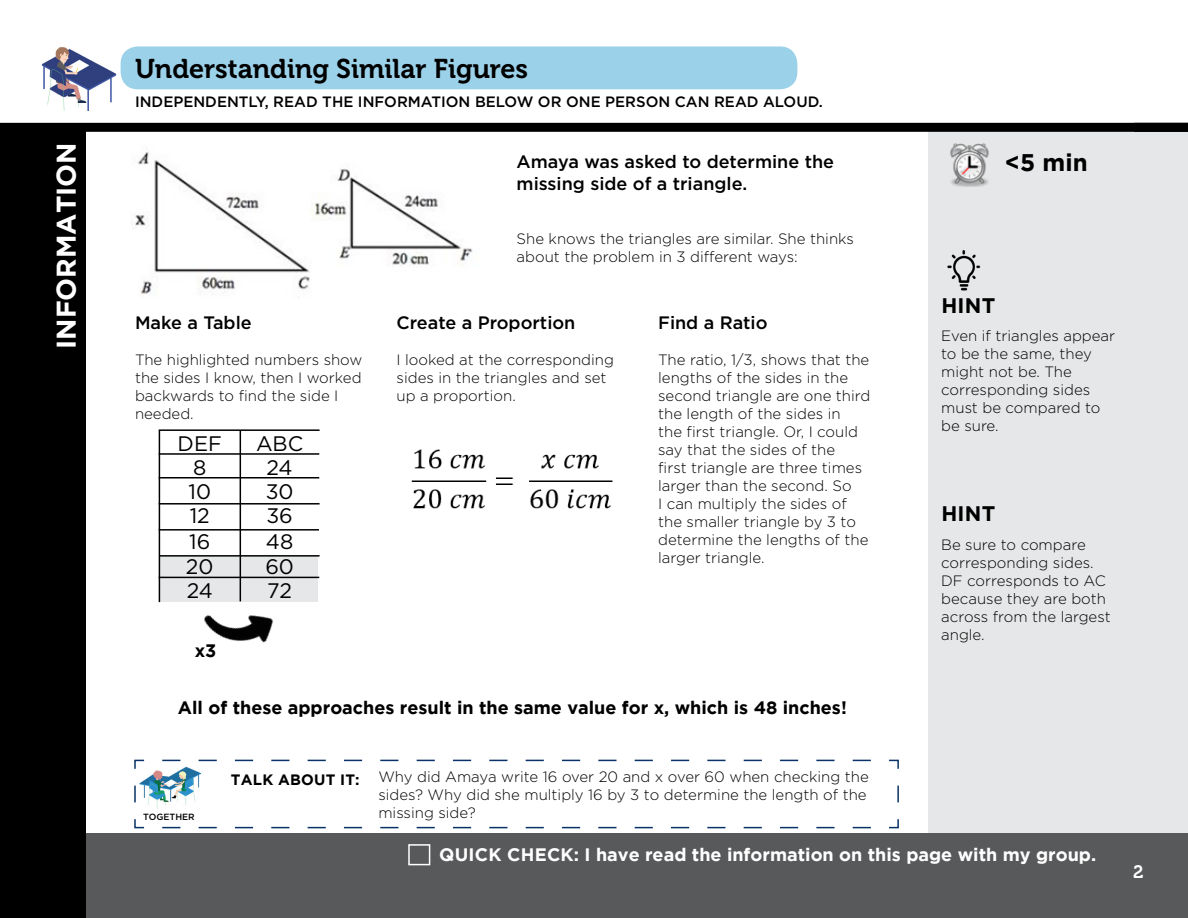
<style>
.page{position:relative;width:1188px;height:918px;background:#fff}
.page>*{position:absolute;margin:0;border:0;box-sizing:border-box;transform-origin:0 0}
.t1{font:27px "Museo 700";color:#000}
.t2{font:700 27px "Gotham";color:#fff}
.t3{font:700 24px "Gotham";color:#000}
.t4{font:21px/24.5px "Gotham";color:#000;text-align:center}
.t5{font:700 21px "Gotham";letter-spacing:.015em;color:#000}
.t6{font:500 18px/21.6px "Gotham";color:#000}
.t7{font:700 18px "Gotham";color:#000}
.t8{font:700 18px "Gotham";color:#fff}
.t9{font:18px "Museo 700";color:#fff}
.t10{font:300 15px/18px "Gotham";color:#000}
.t11{font:500 15px "Gotham";color:#000}
.t12{font:700 15px "Gotham";letter-spacing:.015em;color:#000}
.t13{font:500 9px "Gotham";color:#000}
</style>
<div class="page">
<div style="left:0;top:833px;width:1188px;height:85px;background:#58595b"></div>
<div style="left:929px;top:127px;width:259px;height:706px;background:#e6e7e8"></div>
<div style="left:121px;top:47px;width:676px;height:42px;background:#9bd1e9;border-radius:16px"></div>
<div style="left:121px;top:46px;width:676px;height:43px;border:2px solid #2199ce;border-radius:16px"></div>
<img style="left:41px;top:47px;width:76px;height:64px">
<div style="left:0;top:124px;width:85px;height:794px;background:#000"></div>
<div style="left:0;top:123px;width:1188px;height:9px;background:#000"></div>
<svg style="left:134px;top:759px;width:765px;height:70px"></svg>
<img style="left:950px;top:143px;width:39px;height:44px">
<img style="left:947px;top:251px;width:34px;height:40px">
<div style="left:408px;top:844px;width:22px;height:21px;border:2px solid #fff"></div>
<img style="left:132px;top:148px;width:341px;height:150px">
<img style="left:204px;top:615px;width:69px;height:28px">
<img style="left:411px;top:449px;width:202px;height:60px">
<div style="left:160px;top:556px;width:158px;height:46px;background:#e6e7e8"></div>
<hr style="left:159px;top:431px;width:1px;height:171px;background:#000">
<hr style="left:159px;top:429px;width:161px;height:2px;background:#000">
<hr style="left:159px;top:453px;width:160px;height:2px;background:#000">
<hr style="left:159px;top:477px;width:160px;height:2px;background:#000">
<hr style="left:159px;top:503px;width:161px;height:2px;background:#000">
<hr style="left:159px;top:529px;width:160px;height:2px;background:#000">
<hr style="left:159px;top:555px;width:161px;height:2px;background:#000">
<hr style="left:159px;top:577px;width:160px;height:1px;background:#000">
<hr style="left:240px;top:430px;width:1px;height:171px;background:#000">
<img style="left:140px;top:766px;width:61px;height:42px">
<h1 class="t2" style="left:51px;top:349px;width:208px;rotate:-90deg">INFORMATION</h1>
<h1 class="t1" style="left:135px;top:54px;width:395px">Understanding Similar Figures</h1>
<p class="t11" style="left:135px;top:92px;width:689px">INDEPENDENTLY, READ THE INFORMATION BELOW OR ONE PERSON CAN READ ALOUD.</p>
<p class="t6" style="left:517px;top:151px;width:319px">Amaya was asked to determine the missing side of a triangle.</p>
<p class="t6" style="left:135px;top:311px;width:118px">Make a Table</p>
<p class="t10" style="left:135px;top:350px;width:229px">The highlighted numbers show the sides I know, then I worked backwards to find the side I needed.</p>
<h3 class="t4" style="left:178px;top:431px;width:46px">DEF<br>8<br>10<br>12<br>16<br>20<br>24</h3>
<h3 class="t4" style="left:256px;top:431px;width:49px">ABC<br>24<br>30<br>36<br>48<br>60<br>72</h3>
<p class="t7" style="left:195px;top:640px;width:23px">x3</p>
<p class="t10" style="left:517px;top:229px;width:339px">She knows the triangles are similar. She thinks about the problem in 3 different ways:</p>
<p class="t6" style="left:397px;top:311px;width:180px">Create a Proportion</p>
<p class="t10" style="left:397px;top:350px;width:219px">I looked at the corresponding sides in the triangles and set up a proportion.</p>
<p class="t6" style="left:658px;top:311px;width:111px">Find a Ratio</p>
<p class="t10" style="left:658px;top:350px;width:214px">The ratio, 1/3, shows that the lengths of the sides in the second triangle are one third the length of the sides in<br>the first triangle. Or, I could say that the sides of the<br>first triangle are three times larger than the second. So<br>I can multiply the sides of the smaller triangle by 3 to determine the lengths of the larger triangle.</p>
<p class="t7" style="left:178px;top:697px;width:670px">All of these approaches result in the same value for x, which is 48 inches!</p>
<h2 class="t3" style="left:1005px;top:149px;width:84px">&lt;5 min</h2>
<h3 class="t5" style="left:941px;top:293px;width:56px">HINT</h3>
<p class="t10" style="left:941px;top:327px;width:175px">Even if triangles appear to be the same, they might not be. The corresponding sides must be compared to be sure.</p>
<h3 class="t5" style="left:941px;top:501px;width:56px">HINT</h3>
<p class="t10" style="left:941px;top:535px;width:171px">Be sure to compare corresponding sides.<br>DF corresponds to AC because they are both across from the largest angle.</p>
<p class="t12" style="left:231px;top:771px;width:130px">TALK ABOUT IT:</p>
<p class="t10" style="left:378px;top:768px;width:492px">Why did Amaya write 16 over 20 and x over 60 when checking the sides? Why did she multiply 16 by 3 to determine the length of the</p>
<p class="t13" style="left:143px;top:811px;width:53px">TOGETHER</p>
<p class="t10" style="left:378px;top:804px;width:99px">missing side?</p>
<p class="t8" style="left:439px;top:845px;width:658px">QUICK CHECK: I have read the information on this page with my group.</p>
<p class="t9" style="left:1133px;top:861px;width:12px">2</p>
</div>
